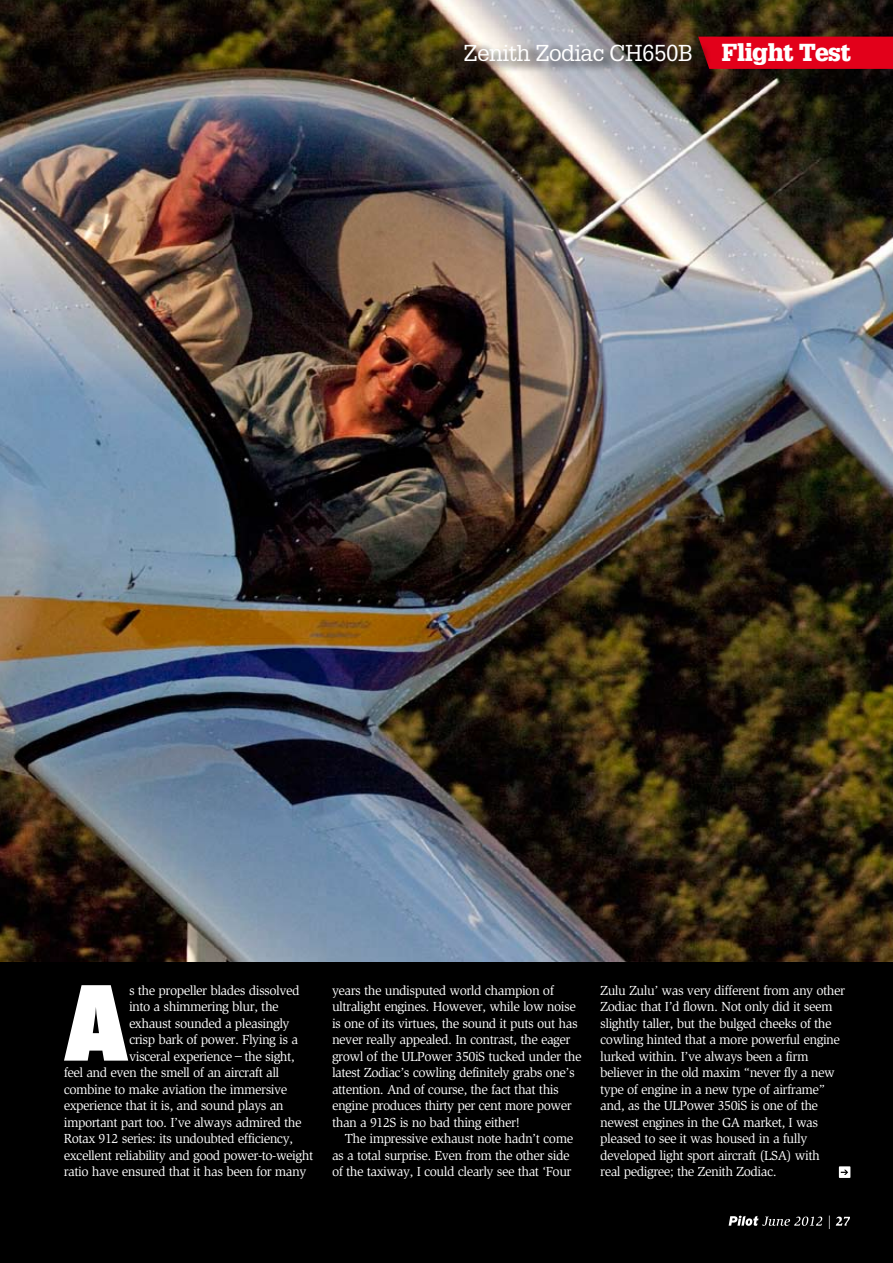
<style>
.page{position:relative;width:893px;height:1263px;background:#000}
.page>*{position:absolute;margin:0;border:0;box-sizing:border-box;transform-origin:0 0}
.t1{font:900 condensed 107.85px "Interstate";color:#fff}
.t2{font:22.5px "Glypha";letter-spacing:-.02em;color:#fff}
.t3{font:13.5px/16.5px "Slimbach";letter-spacing:-.035em;color:#fff}
.s1{font-weight:900;font-size:24px}
</style>
<div class="page">
<img style="left:0;top:0;width:893px;height:962px">
<div style="left:698px;top:37px;width:195px;height:32px;background:#e2001a"></div>
<div style="left:470px;top:41px;width:243px;height:33px;background:#000;opacity:.8"></div>
<div style="left:839px;top:1166px;width:11px;height:12px;background:#fff"></div>
<svg style="left:841px;top:1170px;width:7px;height:5px"></svg>
<svg style="left:729px;top:1215px;width:121px;height:14px"></svg>
<h2 class="t2" style="left:464px;top:40px;width:389px">Zenith Zodiac CH650B <span class="s1">Flight Test</span></h2>
<h1 class="t1" style="left:64px;top:961px;width:66px">A</h1>
<p class="t3" style="left:129px;top:982px;width:172px">s the propeller blades dissolved</p>
<p class="t3" style="left:129px;top:998px;width:151px">into a shimmering blur, the</p>
<p class="t3" style="left:129px;top:1015px;width:162px">exhaust sounded a pleasingly</p>
<p class="t3" style="left:129px;top:1031px;width:171px">crisp bark of power. Flying is a</p>
<p class="t3" style="left:129px;top:1048px;width:167px">visceral experience−the sight,</p>
<p class="t3" style="left:64px;top:1064px;width:217px">feel and even the smell of an aircraft all</p>
<p class="t3" style="left:64px;top:1081px;width:225px">combine to make aviation the immersive</p>
<p class="t3" style="left:64px;top:1097px;width:221px">experience that it is, and sound plays an</p>
<p class="t3" style="left:64px;top:1114px;width:239px">important part too. I’ve always admired the</p>
<p class="t3" style="left:64px;top:1130px;width:231px">Rotax 912 series: its undoubted efficiency,</p>
<p class="t3" style="left:64px;top:1147px;width:251px">excellent reliability and good power-to-weight</p>
<p class="t3" style="left:64px;top:1163px;width:244px">ratio have ensured that it has been for many</p>
<p class="t3" style="left:332px;top:982px;width:251px">years the undisputed world champion of ultralight engines. However, while low noise is one of its virtues, the sound it puts out has never really appealed. In contrast, the eager growl of the ULPower 350iS tucked under the latest Zodiac’s cowling definitely grabs one’s attention. And of course, the fact that this engine produces thirty per cent more power than a 912S is no bad thing either!</p>
<p class="t3" style="left:332px;top:1130px;width:243px;text-indent:13px">The impressive exhaust note hadn’t come as a total surprise. Even from the other side of the taxiway, I could clearly see that ‘Four</p>
<p class="t3" style="left:600px;top:982px;width:246px">Zulu Zulu’ was very different from any other Zodiac that I’d flown. Not only did it seem slightly taller, but the bulged cheeks of the cowling hinted that a more powerful engine lurked within. I’ve always been a firm believer in the old maxim “never fly a new type of engine in a new type of airframe” and, as the ULPower 350iS is one of the newest engines in the GA market, I was pleased to see it was housed in a fully developed light sport aircraft (LSA) with<br>real pedigree; the Zenith Zodiac.</p>
</div>
